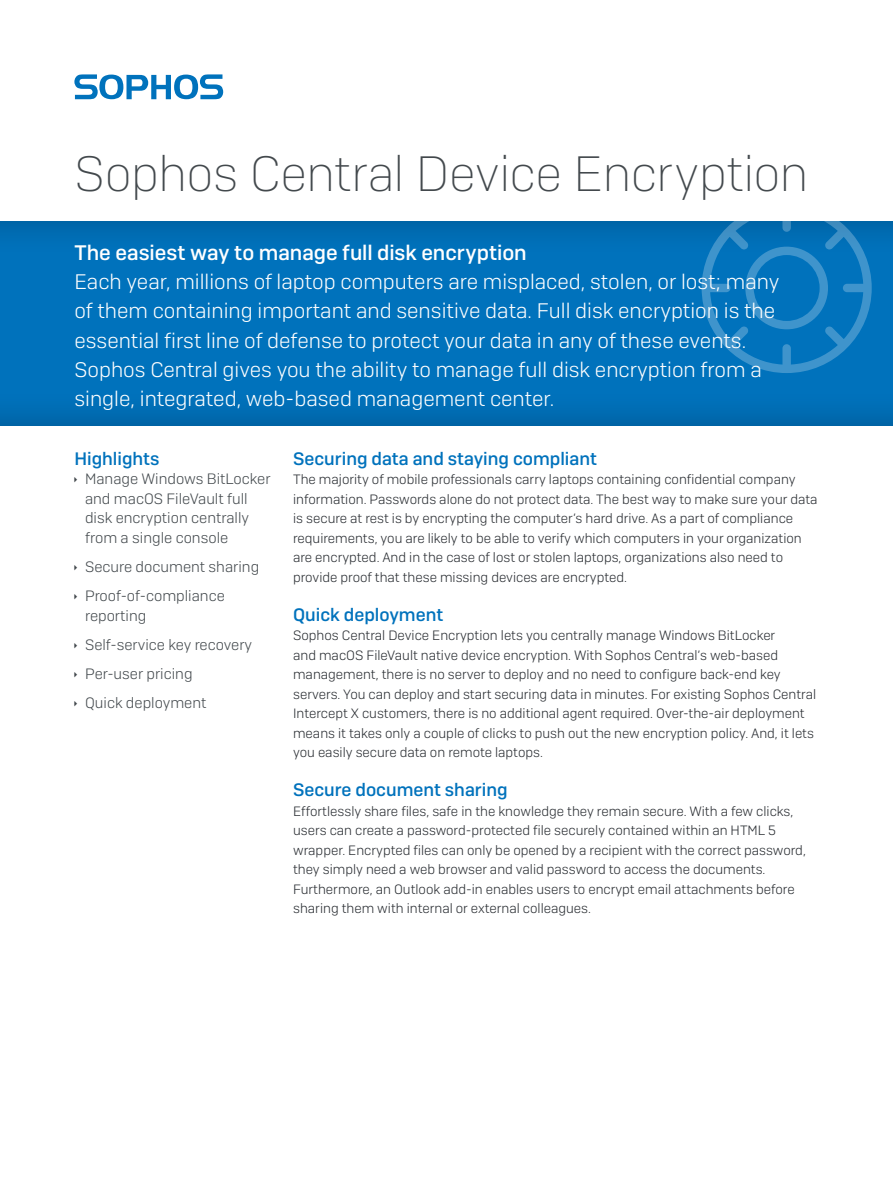
<style>
.page{position:relative;width:893px;height:1191px;background:#fff}
.page>*{position:absolute;margin:0;border:0;box-sizing:border-box;transform-origin:0 0}
.t1{font:200 49.5px "Sophos Sans";letter-spacing:-.01em;color:#43494d}
.Intro_copy{font:300 21px/29.2px "Sophos Sans";color:#fff}
.Intro_subheading{font:500 21px "Sophos Sans";letter-spacing:-.005em;color:#fff}
.Subheading_1{font:500 18px "Sophos Sans";color:#0072bc}
.t2{font:300 15px/19.5px "Sophos Sans";color:#43494d}
.Body_Copy{font:300 13.5px/19.5px "Sophos Sans";color:#282c31}
</style>
<div class="page">
<div style="left:0;top:219px;width:893px;height:207px;background:#231f20;opacity:.3"></div>
<svg style="left:702px;top:219px;width:170px;height:154px;background:#137bbf"></svg>
<svg style="left:74px;top:74px;width:149px;height:25px"></svg>
<p class="t1" style="left:74px;top:145px;width:736px">Sophos Central Device Encryption</p>
<p class="Intro_subheading" style="left:74px;top:240px;width:454px">The easiest way to manage full disk encryption</p>
<p class="Intro_copy" style="left:74px;top:267px;width:707px">Each year, millions of laptop computers are misplaced, stolen, or lost; many of them containing important and sensitive data. Full disk encryption is the essential first line of defense to protect your data in any of these events.<br>Sophos Central gives you the ability to manage full disk encryption from a single, integrated, web-based management center.</p>
<p class="Subheading_1" style="left:74px;top:447px;width:87px">Highlights</p>
<p class="t2" style="left:85px;top:469px;width:187px">Manage Windows BitLocker and macOS FileVault full disk encryption centrally from a single console</p>
<p class="t2" style="left:85px;top:556px;width:176px">Secure document sharing</p>
<p class="t2" style="left:85px;top:586px;width:141px">Proof-of-compliance reporting</p>
<p class="t2" style="left:85px;top:634px;width:169px">Self-service key recovery</p>
<p class="t2" style="left:85px;top:664px;width:109px">Per-user pricing</p>
<p class="t2" style="left:85px;top:693px;width:123px">Quick deployment</p>
<p class="Subheading_1" style="left:293px;top:447px;width:305px">Securing data and staying compliant</p>
<p class="Body_Copy" style="left:293px;top:469px;width:526px">The majority of mobile professionals carry laptops containing confidential company information. Passwords alone do not protect data. The best way to make sure your data is secure at rest is by encrypting the computer’s hard drive. As a part of compliance requirements, you are likely to be able to verify which computers in your organization are encrypted. And in the case of lost or stolen laptops, organizations also need to provide proof that these missing devices are encrypted.</p>
<p class="Subheading_1" style="left:293px;top:603px;width:152px">Quick deployment</p>
<p class="Body_Copy" style="left:293px;top:625px;width:524px">Sophos Central Device Encryption lets you centrally manage Windows BitLocker<br>and macOS FileVault native device encryption. With Sophos Central’s web-based management, there is no server to deploy and no need to configure back-end key servers. You can deploy and start securing data in minutes. For existing Sophos Central Intercept X customers, there is no additional agent required. Over-the-air deployment means it takes only a couple of clicks to push out the new encryption policy. And, it lets you easily secure data on remote laptops.</p>
<p class="Subheading_1" style="left:293px;top:779px;width:216px">Secure document sharing</p>
<p class="Body_Copy" style="left:293px;top:801px;width:514px">Effortlessly share files, safe in the knowledge they remain secure. With a few clicks, users can create a password-protected file securely contained within an HTML 5 wrapper. Encrypted files can only be opened by a recipient with the correct password, they simply need a web browser and valid password to access the documents.<br>Furthermore, an Outlook add-in enables users to encrypt email attachments before sharing them with internal or external colleagues.</p>
</div>
